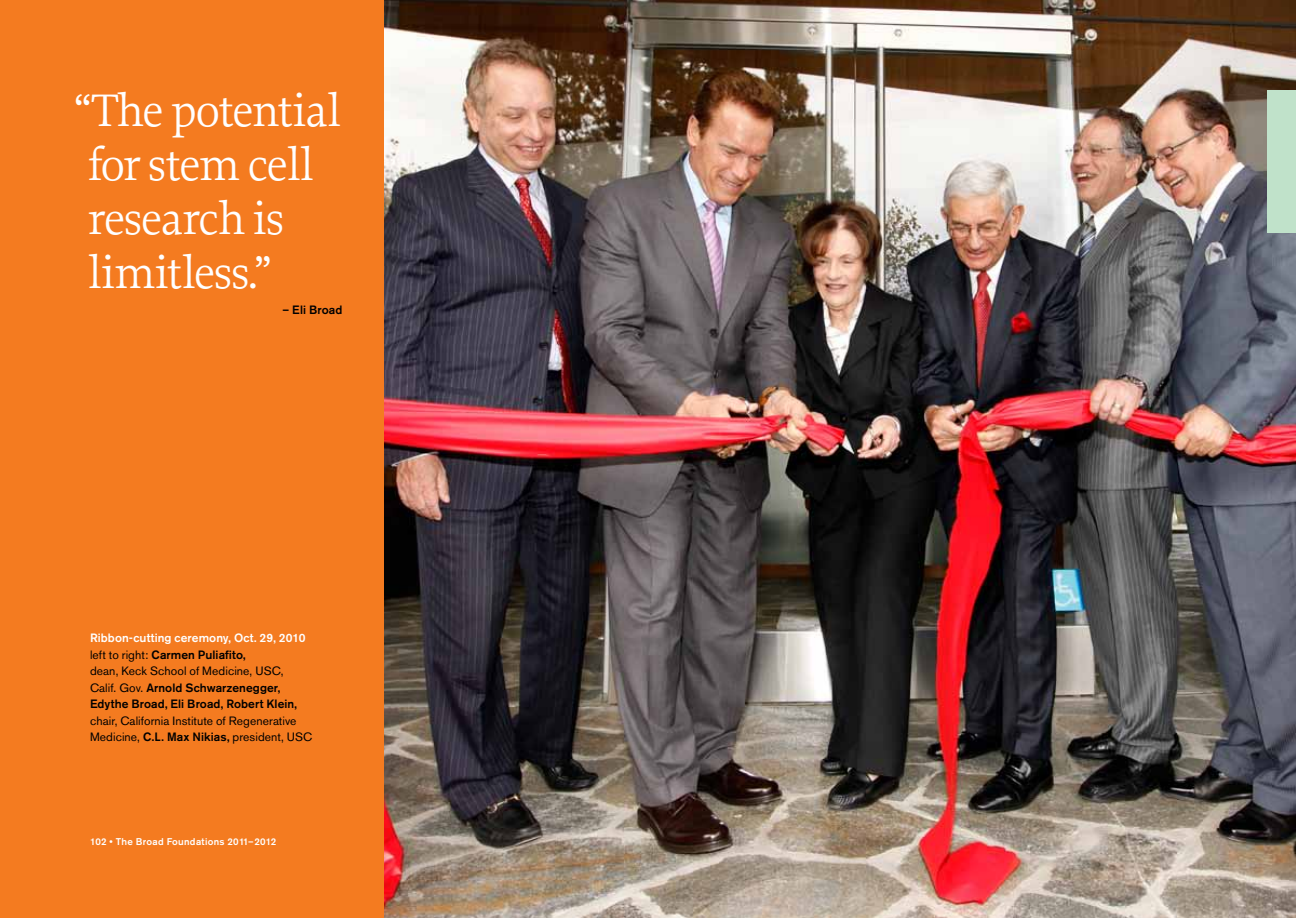
<style>
.page{position:relative;width:1296px;height:918px;background:#fff}
.page>*{position:absolute;margin:0;border:0;box-sizing:border-box;transform-origin:0 0}
.t1{font:48px/54px "Proforma";letter-spacing:-.03em;color:#fff}
.t2{font:500 12px/16.5px "Akzidenz Grotesk BE";letter-spacing:.005em;color:#000}
.t3{font:12px/16.5px "Akzidenz Grotesk BE";letter-spacing:.005em;color:#000}
.t4{font:500 9.75px "Akzidenz Grotesk BE";letter-spacing:.03em;color:#fff}
.s1{color:#fff}
.s2{font-weight:400}
.s3{font-weight:500}
</style>
<div class="page">
<div style="left:0;top:0;width:384px;height:918px;background:#f47b20"></div>
<img style="left:384px;top:0;width:912px;height:918px">
<div style="left:1268px;top:90px;width:28px;height:142px;background:#c0e2ca"></div>
<h1 class="t1" style="left:74px;top:83px;width:268px">“The potential for stem cell research is limitless.”</h1>
<p class="t2" style="left:283px;top:301px;width:61px">– Eli Broad</p>
<p class="t2" style="left:90px;top:630px;width:217px"><span class="s1">Ribbon-cutting ceremony, Oct. 29, 2010 </span><span class="s2">left to right:</span> Carmen Puliafito,<br><span class="s2">dean, Keck School of Medicine, USC, Calif. Gov.</span> Arnold Schwarzenegger, Edythe Broad, Eli Broad, Robert Klein,</p>
<p class="t3" style="left:90px;top:712px;width:224px">chair, California Institute of Regenerative<br>Medicine, <span class="s3">C.L. Max Nikias,</span> president, USC</p>
<p class="t4" style="left:90px;top:835px;width:188px">102 • The Broad Foundations 2011–2012</p>
</div>
